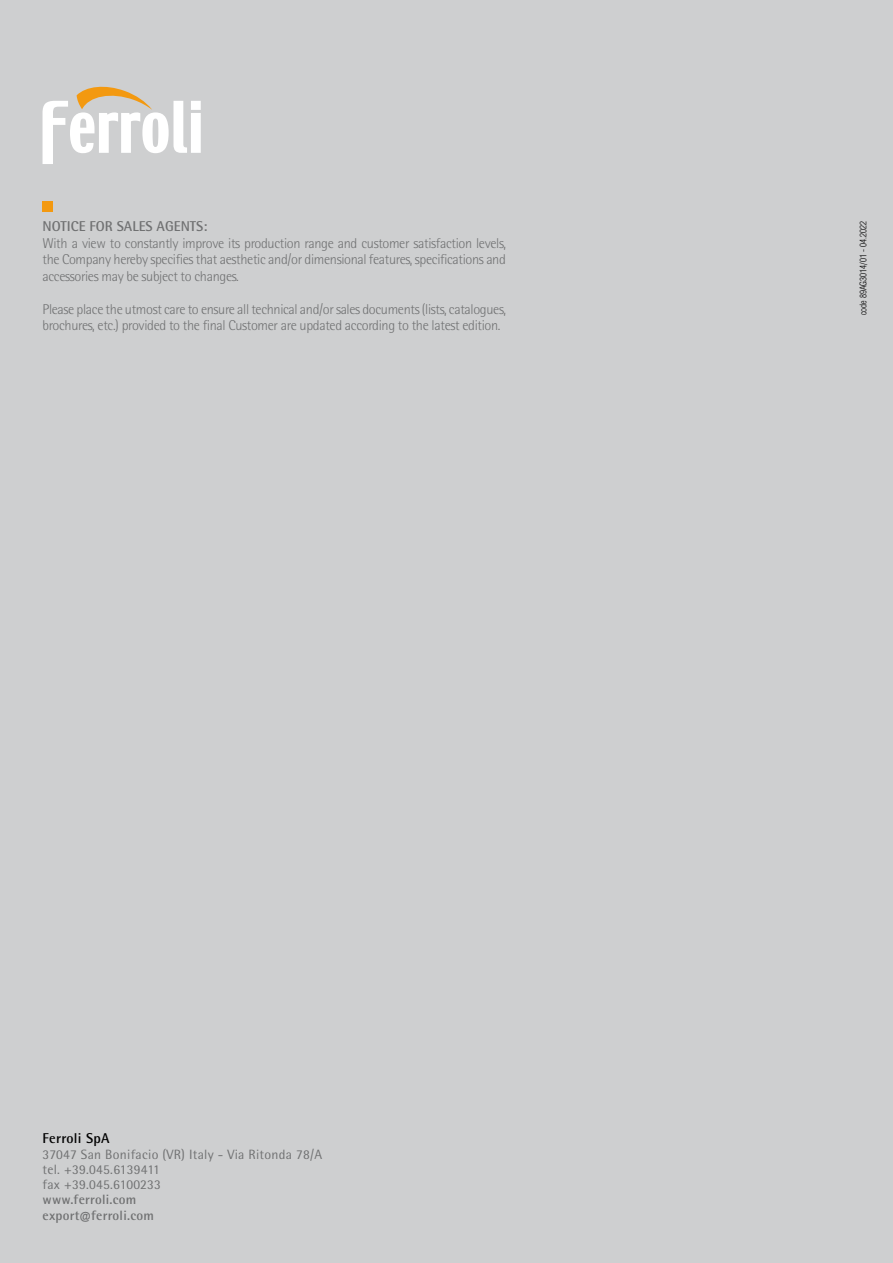
<style>
.page{position:relative;width:893px;height:1263px;background:#cecfd0}
.page>*{position:absolute;margin:0;border:0;box-sizing:border-box;transform-origin:0 0}
.t1{font:300 14.25px/16.5px "Rotis Semi Sans Pro";letter-spacing:-.025em;color:#707172;text-align:justify}
.t2{font:700 14.25px "Rotis Semi Sans Pro";color:#707172}
.t3{font:700 14.25px "Rotis Semi Sans Pro";letter-spacing:.02em;color:#000}
.t4{font:13.5px/15.3px "Rotis Semi Sans Pro";letter-spacing:.02em;color:#707172}
.t5{font:700 13.5px/15.3px "Rotis Semi Sans Pro";letter-spacing:.02em;color:#707172}
.t6{font:300 condensed 9px "Helvetica LT Std";color:#000}
</style>
<div class="page">
<svg style="left:43px;top:86px;width:158px;height:78px"></svg>
<div style="left:43px;top:202px;width:10px;height:10px;background:#f39910"></div>
<p class="t2" style="left:43px;top:218px;width:166px">NOTICE FOR SALES AGENTS:</p>
<p class="t1" style="left:43px;top:235px;width:465px">With a view to constantly improve its production range and customer satisfaction levels, the Company hereby specifies that aesthetic and/or dimensional features, specifications and accessories may be subject to changes.</p>
<p class="t1" style="left:43px;top:301px;width:465px">Please place the utmost care to ensure all technical and/or sales documents (lists, catalogues, brochures, etc.) provided to the final Customer are updated according to the latest edition.</p>
<p class="t3" style="left:43px;top:1130px;width:69px">Ferroli SpA</p>
<p class="t4" style="left:43px;top:1146px;width:281px">37047 San Bonifacio (VR) Italy - Via Ritonda 78/A tel. +39.045.6139411<br>fax +39.045.6100233</p>
<p class="t5" style="left:43px;top:1192px;width:113px">www.ferroli.com export@ferroli.com</p>
<p class="t6" style="left:858px;top:315px;width:95px;rotate:-90deg">code 89AG3014/01 - 04.2022</p>
</div>
